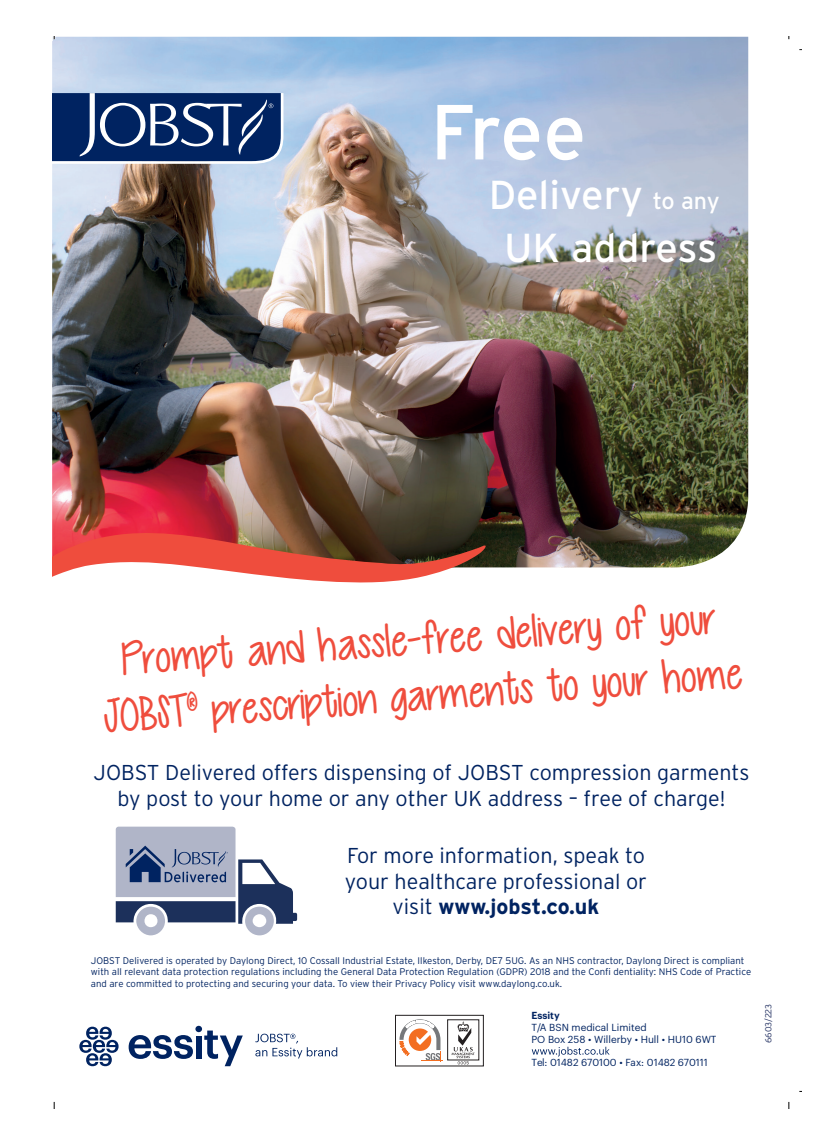
<style>
.page{position:relative;width:838px;height:1145px;background:#fff}
.page>*{position:absolute;margin:0;border:0;box-sizing:border-box;transform-origin:0 0}
.t1{font:77.88px "Interstate";color:#fff}
.t2{font:46.73px/56px "Cutie Patootie";color:#ef4d3d;text-align:center}
.t3{font:40.43px/52.9px "Interstate";color:#fff;text-align:center}
.t4{font:300 21.53px/25.9px "Interstate";color:#002361;text-align:center}
.t5{font:9.97px/11.7px "Graphik";color:#002361}
.t6{font:600 9.97px "Graphik";color:#002361}
.t7{font:300 9.62px/11.5px "Interstate";color:#002361}
.t8{font:300 8.75px "Interstate";color:#1f2d5f}
.s1{font-size:23.28px}
.s2{font-weight:700}
</style>
<div class="page">
<img style="left:52px;top:37px;width:696px;height:531px">
<svg style="left:52px;top:527px;width:434px;height:56px"></svg>
<svg style="left:52px;top:93px;width:231px;height:71px;background:#304c7e"></svg>
<div style="left:196px;top:1036px;width:5px;height:22px;background:#002361"></div>
<div style="left:195px;top:1026px;width:7px;height:6px;background:#002361;border-radius:50%"></div>
<svg style="left:204px;top:1031px;width:39px;height:35px"></svg>
<svg style="left:129px;top:1035px;width:64px;height:24px"></svg>
<svg style="left:79px;top:1027px;width:39px;height:39px"></svg>
<svg style="left:255px;top:1034px;width:82px;height:24px"></svg>
<div style="left:395px;top:1015px;width:88px;height:51px;border:1px solid #231f20"></div>
<svg style="left:399px;top:1019px;width:44px;height:43px"></svg>
<div style="left:447px;top:1020px;width:32px;height:40px;border:1px solid #231f20"></div>
<svg style="left:451px;top:1022px;width:23px;height:42px"></svg>
<svg style="left:531px;top:1047px;width:78px;height:10px"></svg>
<svg style="left:116px;top:827px;width:181px;height:108px"></svg>
<svg style="left:53px;top:1102px;width:2px;height:7px"></svg>
<hr style="left:51px;top:15px;width:2px;height:26px;background:#fff">
<h1 class="t1" style="left:430px;top:88px;width:157px">Free</h1>
<h3 class="t3" style="left:488px;top:168px;width:232px">Delivery <span class="s1">to any<br></span>UK address</h3>
<h2 class="t2" style="left:97px;top:634px;width:642px;rotate:-4deg">Prompt and hassle-free delivery of your<br>JOBST<sup>®</sup> prescription garments to your home</h2>
<h3 class="t4" style="left:93px;top:760px;width:657px">JOBST Delivered offers dispensing of JOBST compression garments by post to your home or any other UK address – free of charge!</h3>
<h3 class="t4" style="left:345px;top:842px;width:303px">For more information, speak to your healthcare professional or visit <span class="s2">www.jobst.co.uk</span></h3>
<p class="t7" style="left:91px;top:955px;width:661px">JOBST Delivered is operated by Daylong Direct, 10 Cossall Industrial Estate, Ilkeston, Derby, DE7 5UG. As an NHS contractor, Daylong Direct is compliant with all relevant data protection regulations including the General Data Protection Regulation (GDPR) 2018 and the Confi dentiality: NHS Code of Practice and are committed to protecting and securing your data. To view their Privacy Policy visit www.daylong.co.uk.</p>
<p class="t6" style="left:531px;top:1008px;width:30px">Essity</p>
<p class="t5" style="left:531px;top:1021px;width:187px">T/A BSN medical Limited<br>PO Box 258 • Willerby • Hull • HU10 6WT</p>
<p class="t5" style="left:531px;top:1056px;width:178px">Tel: 01482 670100 • Fax: 01482 670111</p>
<p class="t8" style="left:763px;top:1043px;width:41px;rotate:-90deg">6603/223</p>
</div>
